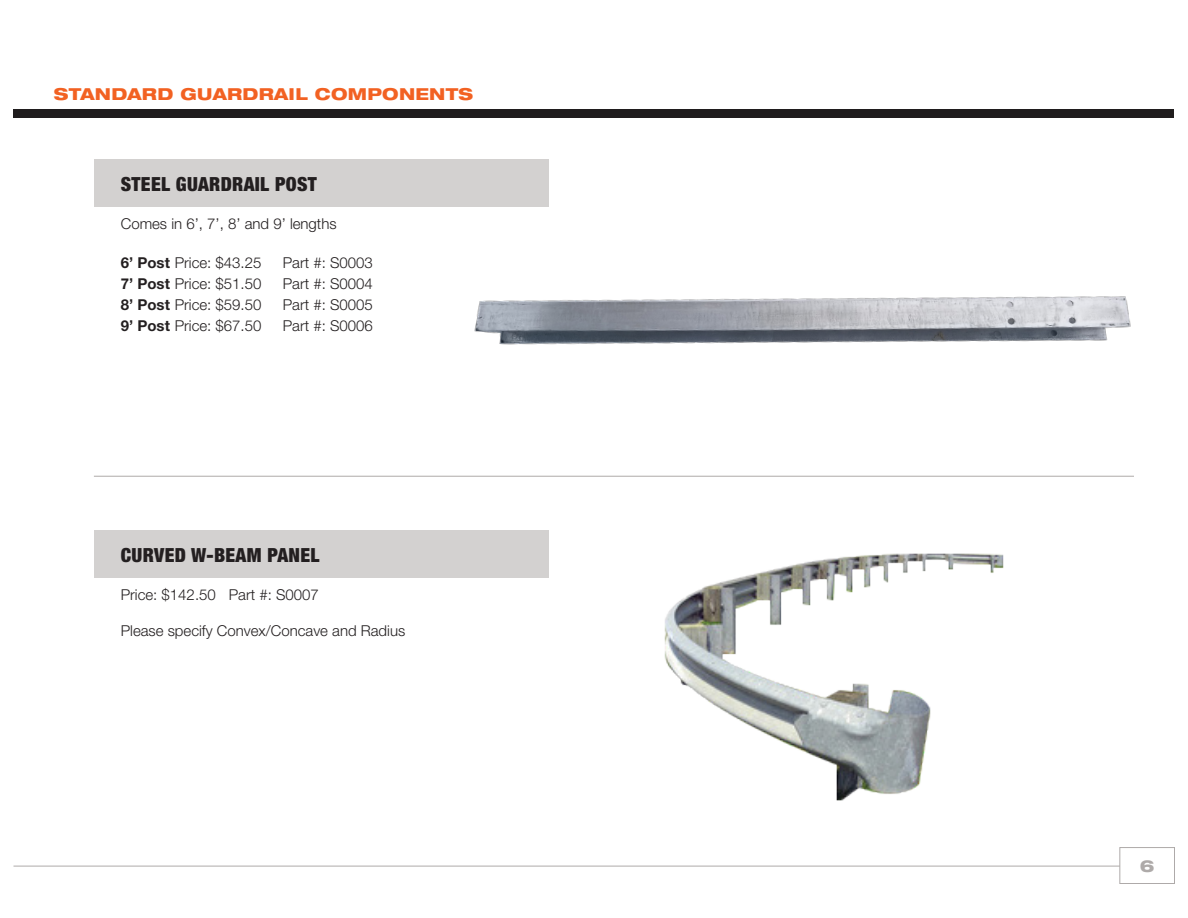
<style>
.page{position:relative;width:1188px;height:918px;background:#fff}
.page>*{position:absolute;margin:0;border:0;box-sizing:border-box;transform-origin:0 0}
.t1{font:900 condensed 19.5px "Helvetica Neue";letter-spacing:.015em;color:#231f20}
.t2{font:800 expanded 16.65px "Helvetica Neue";color:#aeaaa9}
.t3{font:800 expanded 16.5px "Helvetica Neue";letter-spacing:.015em;color:#f26122}
.t4{font:300 15px "Helvetica Neue";color:#231f20}
.s1{font-weight:700}
</style>
<div class="page">
<hr style="left:14px;top:866px;width:1160px;height:1px;background:#aeaaa9">
<div style="left:14px;top:110px;width:1160px;height:8px;background:#201d1e"></div>
<div style="left:1119px;top:847px;width:56px;height:37px;background:#fff;border:1px solid #aeaaa9"></div>
<img style="left:474px;top:296px;width:657px;height:49px">
<div style="left:94px;top:159px;width:455px;height:48px;background:#d3d1d0"></div>
<div style="left:94px;top:530px;width:455px;height:47px;background:#d3d1d0"></div>
<img style="left:664px;top:553px;width:340px;height:248px">
<hr style="left:94px;top:476px;width:1040px;height:1px;background:#aeaaa9">
<p class="t3" style="left:54px;top:84px;width:421px">STANDARD GUARDRAIL COMPONENTS</p>
<p class="t1" style="left:121px;top:172px;width:198px">STEEL GUARDRAIL POST</p>
<p class="t4" style="left:121px;top:214px;width:217px">Comes in 6’, 7’, 8’ and 9’ lengths</p>
<p class="t4" style="left:121px;top:253px;width:142px"><span class="s1">6’ Post</span> Price: $43.25</p>
<p class="t4" style="left:283px;top:253px;width:92px">Part #: S0003</p>
<p class="t4" style="left:121px;top:274px;width:142px"><span class="s1">7’ Post</span> Price: $51.50</p>
<p class="t4" style="left:283px;top:274px;width:92px">Part #: S0004</p>
<p class="t4" style="left:121px;top:295px;width:142px"><span class="s1">8’ Post</span> Price: $59.50</p>
<p class="t4" style="left:283px;top:295px;width:92px">Part #: S0005</p>
<p class="t4" style="left:121px;top:316px;width:142px"><span class="s1">9’ Post</span> Price: $67.50</p>
<p class="t4" style="left:283px;top:316px;width:92px">Part #: S0006</p>
<p class="t1" style="left:121px;top:543px;width:200px">CURVED W-BEAM PANEL</p>
<p class="t4" style="left:121px;top:585px;width:200px">Price: $142.50 Part #: S0007</p>
<p class="t4" style="left:121px;top:621px;width:286px">Please specify Convex/Concave and Radius</p>
<p class="t2" style="left:1140px;top:855px;width:16px">6</p>
</div>
